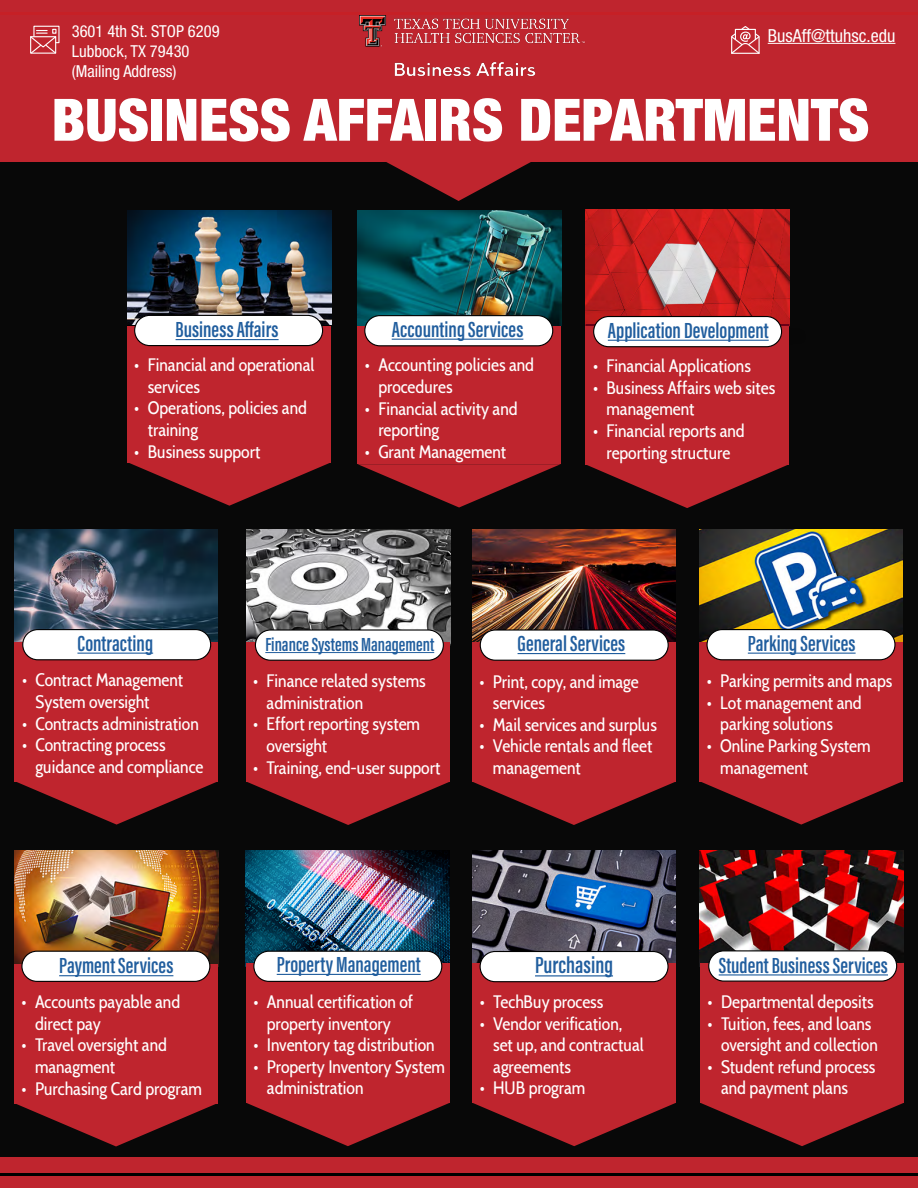
<style>
.page{position:relative;width:918px;height:1188px;background:#fff}
.page>*{position:absolute;margin:0;border:0;box-sizing:border-box;transform-origin:0 0}
.t1{font:900 condensed 58.5px "Helvetica Neue LT Std";color:#fff}
.t2{font:24px "Acumin Variable Concept";color:#215e9e}
.t3{font:22.5px "Acumin Variable Concept";color:#215e9e}
.t4{font:19.5px "Acumin Variable Concept";color:#215e9e}
.t5{font:18px/21.6px "Cabin Condensed";color:#fff}
.t6{font:condensed 18px "Helvetica Neue LT Std";color:#fff}
.t7{font:condensed 16.5px/19.8px "Helvetica Neue LT Std";color:#fff}
</style>
<div class="page">
<div style="left:0;top:151px;width:918px;height:1037px;background:#080808"></div>
<svg style="left:386px;top:162px;width:145px;height:39px"></svg>
<div style="left:0;top:0;width:918px;height:162px;background:#bf252e"></div>
<hr style="left:768px;top:43px;width:127px;height:1px;background:#fff">
<svg style="left:731px;top:26px;width:29px;height:28px"></svg>
<div style="left:735px;top:29px;width:21px;height:11px;border:1px solid #fff"></div>
<svg style="left:30px;top:26px;width:30px;height:28px"></svg>
<img style="left:359px;top:15px;width:226px;height:62px">
<div style="left:0;top:1158px;width:918px;height:30px;background:#bf252e"></div>
<hr style="left:0;top:1173px;width:918px;height:3px;background:#000">
<hr style="left:0;top:12px;width:918px;height:3px;background:#c62026">
<svg style="left:129px;top:463px;width:200px;height:43px"></svg>
<div style="left:127px;top:323px;width:204px;height:140px;background:#bf252e"></div>
<img style="left:127px;top:210px;width:204px;height:114px">
<div style="left:135px;top:315px;width:188px;height:31px;background:#fff;border-radius:15px"></div>
<div style="left:134px;top:315px;width:189px;height:31px;border:1px solid #000;border-radius:15px"></div>
<hr style="left:176px;top:339px;width:103px;height:1px;background:#215e9e">
<svg style="left:358px;top:464px;width:203px;height:44px"></svg>
<div style="left:358px;top:317px;width:203px;height:147px;background:#bf252e"></div>
<img style="left:358px;top:210px;width:203px;height:116px">
<div style="left:365px;top:316px;width:188px;height:30px;background:#fff;border-radius:15px"></div>
<div style="left:364px;top:315px;width:189px;height:31px;border:1px solid #000;border-radius:15px"></div>
<hr style="left:392px;top:339px;width:131px;height:1px;background:#215e9e">
<img style="left:586px;top:210px;width:203px;height:114px">
<hr style="left:586px;top:324px;width:203px;height:3px;background:#6a0016">
<div style="left:586px;top:326px;width:203px;height:139px;background:#bf252e"></div>
<svg style="left:587px;top:465px;width:200px;height:43px"></svg>
<div style="left:594px;top:317px;width:188px;height:30px;background:#fff;border-radius:15px"></div>
<div style="left:593px;top:316px;width:189px;height:31px;border:1px solid #000;border-radius:15px"></div>
<hr style="left:608px;top:340px;width:161px;height:1px;background:#215e9e">
<img style="left:699px;top:530px;width:203px;height:112px">
<svg style="left:700px;top:781px;width:203px;height:44px"></svg>
<div style="left:699px;top:642px;width:204px;height:139px;background:#bf252e"></div>
<div style="left:707px;top:630px;width:188px;height:30px;background:#fff;border-radius:15px"></div>
<div style="left:706px;top:629px;width:190px;height:31px;border:1px solid #000;border-radius:15px"></div>
<hr style="left:748px;top:653px;width:108px;height:1px;background:#215e9e">
<img style="left:472px;top:530px;width:204px;height:113px">
<svg style="left:473px;top:782px;width:202px;height:43px"></svg>
<div style="left:472px;top:643px;width:204px;height:139px;background:#bf252e"></div>
<div style="left:480px;top:630px;width:188px;height:30px;background:#fff;border-radius:15px"></div>
<div style="left:480px;top:629px;width:189px;height:32px;border:1px solid #000;border-radius:15px"></div>
<hr style="left:518px;top:653px;width:107px;height:1px;background:#215e9e">
<img style="left:247px;top:530px;width:203px;height:113px">
<svg style="left:247px;top:782px;width:202px;height:43px"></svg>
<div style="left:246px;top:643px;width:204px;height:139px;background:#bf252e"></div>
<div style="left:255px;top:630px;width:188px;height:30px;background:#fff;border-radius:15px"></div>
<div style="left:255px;top:629px;width:189px;height:32px;border:1px solid #000;border-radius:15px"></div>
<hr style="left:265px;top:652px;width:169px;height:1px;background:#215e9e">
<img style="left:14px;top:529px;width:204px;height:116px">
<svg style="left:15px;top:781px;width:203px;height:44px"></svg>
<div style="left:15px;top:642px;width:203px;height:139px;background:#bf252e"></div>
<div style="left:23px;top:630px;width:188px;height:30px;background:#fff;border-radius:15px"></div>
<div style="left:22px;top:629px;width:189px;height:31px;border:1px solid #000;border-radius:15px"></div>
<hr style="left:77px;top:653px;width:76px;height:1px;background:#215e9e">
<img style="left:15px;top:851px;width:203px;height:113px">
<svg style="left:14px;top:1103px;width:204px;height:43px"></svg>
<div style="left:14px;top:964px;width:204px;height:139px;background:#bf252e"></div>
<div style="left:22px;top:951px;width:188px;height:30px;background:#fff;border-radius:15px"></div>
<div style="left:21px;top:951px;width:189px;height:31px;border:1px solid #000;border-radius:15px"></div>
<hr style="left:59px;top:975px;width:114px;height:1px;background:#215e9e">
<img style="left:246px;top:851px;width:203px;height:113px">
<svg style="left:247px;top:1103px;width:202px;height:43px"></svg>
<div style="left:246px;top:964px;width:204px;height:139px;background:#bf252e"></div>
<div style="left:254px;top:951px;width:188px;height:30px;background:#fff;border-radius:15px"></div>
<div style="left:253px;top:951px;width:189px;height:31px;border:1px solid #000;border-radius:15px"></div>
<hr style="left:277px;top:974px;width:144px;height:1px;background:#215e9e">
<img style="left:700px;top:850px;width:203px;height:114px">
<svg style="left:701px;top:1103px;width:202px;height:43px"></svg>
<div style="left:700px;top:964px;width:204px;height:139px;background:#bf252e"></div>
<div style="left:709px;top:951px;width:188px;height:30px;background:#fff;border-radius:15px"></div>
<div style="left:708px;top:950px;width:189px;height:32px;border:1px solid #000;border-radius:15px"></div>
<hr style="left:719px;top:974px;width:169px;height:2px;background:#215e9e">
<img style="left:472px;top:851px;width:204px;height:113px">
<svg style="left:473px;top:1103px;width:202px;height:43px"></svg>
<div style="left:472px;top:964px;width:204px;height:139px;background:#bf252e"></div>
<div style="left:480px;top:952px;width:188px;height:30px;background:#fff;border-radius:15px"></div>
<div style="left:480px;top:951px;width:189px;height:31px;border:1px solid #000;border-radius:15px"></div>
<hr style="left:535px;top:975px;width:78px;height:1px;background:#215e9e">
<p class="t7" style="left:72px;top:21px;width:149px">3601 4th St. STOP 6209<br>Lubbock, TX 79430 (Mailing Address)</p>
<p class="t6" style="left:768px;top:25px;width:129px">BusAff@ttuhsc.edu</p>
<h1 class="t1" style="left:52px;top:84px;width:819px">BUSINESS AFFAIRS DEPARTMENTS</h1>
<p class="t3" style="left:176px;top:314px;width:105px">Business Affairs</p>
<p class="t5" style="left:148px;top:353px;width:168px;text-indent:-14px">• Financial and operational services</p>
<p class="t5" style="left:148px;top:396px;width:161px;text-indent:-14px">• Operations, policies and training</p>
<p class="t5" style="left:134px;top:439px;width:128px">• Business support</p>
<p class="t3" style="left:392px;top:314px;width:133px">Accounting Services</p>
<p class="t5" style="left:378px;top:353px;width:157px;text-indent:-14px">• Accounting policies and procedures</p>
<p class="t5" style="left:378px;top:396px;width:141px;text-indent:-14px">• Financial activity and reporting</p>
<p class="t5" style="left:365px;top:439px;width:143px">• Grant Management</p>
<p class="t3" style="left:608px;top:315px;width:162px">Application Development</p>
<p class="t5" style="left:593px;top:354px;width:159px">• Financial Applications</p>
<p class="t5" style="left:607px;top:376px;width:170px;text-indent:-14px">• Business Affairs web sites management</p>
<p class="t5" style="left:593px;top:419px;width:153px;text-align:center">• Financial reports and reporting structure</p>
<p class="t3" style="left:77px;top:628px;width:77px">Contracting</p>
<p class="t5" style="left:36px;top:668px;width:149px;text-indent:-14px">• Contract Management<br>System oversight</p>
<p class="t5" style="left:22px;top:711px;width:178px">• Contracts administration</p>
<p class="t5" style="left:36px;top:733px;width:169px;text-indent:-14px">• Contracting process guidance and compliance</p>
<p class="t4" style="left:265px;top:630px;width:170px">Finance Systems Management</p>
<p class="t5" style="left:267px;top:669px;width:161px;text-indent:-14px">• Finance related systems administration</p>
<p class="t5" style="left:267px;top:712px;width:155px;text-indent:-14px">• Effort reporting system oversight</p>
<p class="t5" style="left:253px;top:755px;width:189px">• Training, end-user support</p>
<p class="t3" style="left:518px;top:628px;width:109px">General Services</p>
<p class="t5" style="left:493px;top:669px;width:147px;text-indent:-14px">• Print, copy, and image services</p>
<p class="t5" style="left:479px;top:712px;width:179px">• Mail services and surplus</p>
<p class="t5" style="left:493px;top:734px;width:161px;text-indent:-14px">• Vehicle rentals and fleet management</p>
<p class="t3" style="left:748px;top:628px;width:109px">Parking Services</p>
<p class="t5" style="left:707px;top:669px;width:187px">• Parking permits and maps</p>
<p class="t5" style="left:720px;top:690px;width:143px;text-indent:-14px">• Lot management and parking solutions</p>
<p class="t5" style="left:720px;top:734px;width:152px;text-indent:-14px">• Online Parking System management</p>
<p class="t3" style="left:59px;top:950px;width:116px">Payment Services</p>
<p class="t5" style="left:35px;top:990px;width:147px;text-indent:-14px">• Accounts payable and direct pay</p>
<p class="t5" style="left:35px;top:1033px;width:133px;text-indent:-14px">• Travel oversight and managment</p>
<p class="t5" style="left:22px;top:1076px;width:182px">• Purchasing Card program</p>
<p class="t3" style="left:277px;top:949px;width:145px">Property Management</p>
<p class="t5" style="left:253px;top:990px;width:161px;text-align:center">• Annual certification of property inventory</p>
<p class="t5" style="left:253px;top:1033px;width:183px">• Inventory tag distribution</p>
<p class="t5" style="left:267px;top:1054px;width:180px;text-indent:-14px">• Property Inventory System administration</p>
<h2 class="t2" style="left:535px;top:949px;width:79px">Purchasing</h2>
<p class="t5" style="left:480px;top:990px;width:125px">• TechBuy process</p>
<p class="t5" style="left:493px;top:1011px;width:152px;text-indent:-14px">• Vendor verification, set up, and contractual agreements</p>
<p class="t5" style="left:480px;top:1076px;width:107px">• HUB program</p>
<p class="t3" style="left:719px;top:949px;width:171px">Student Business Services</p>
<p class="t5" style="left:708px;top:990px;width:168px">• Departmental deposits</p>
<p class="t5" style="left:721px;top:1011px;width:158px;text-indent:-14px">• Tuition, fees, and loans oversight and collection</p>
<p class="t5" style="left:721px;top:1054px;width:156px;text-indent:-14px">• Student refund process and payment plans</p>
</div>
